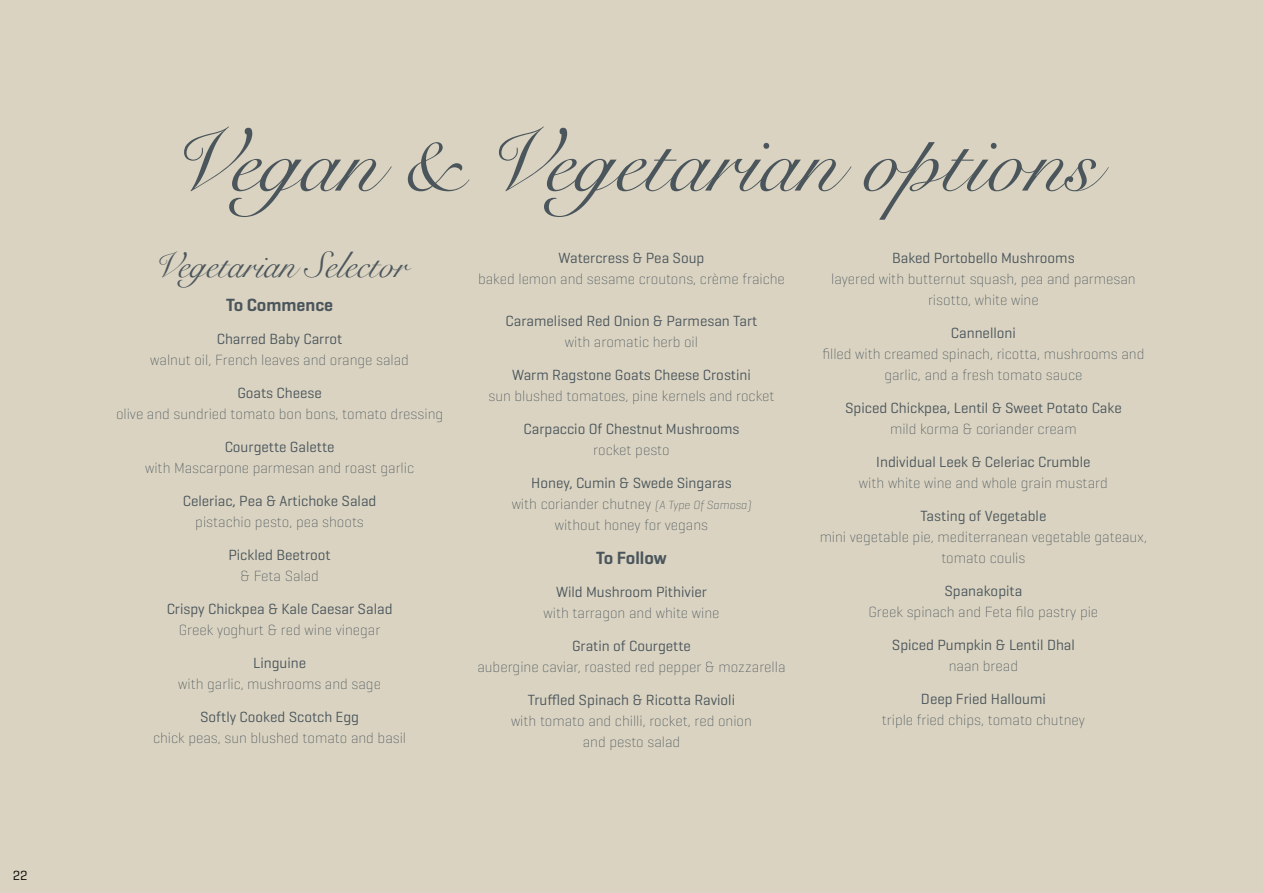
<style>
.page{position:relative;width:1263px;height:893px;background:#dad3c1}
.page>*{position:absolute;margin:0;border:0;box-sizing:border-box;transform-origin:0 0}
.t1{font:90px "Snell Roundhand";color:#4b565c}
.t2{font:36px "Snell Roundhand";color:#4b565c}
.t3{font:600 18px "Geogrotesque";color:#4b565c}
.t4{font:200 15px/21px "Geogrotesque";color:#4b565c;text-align:center}
.t5{font:15px "Geogrotesque";color:#4b565c}
.t6{font:13.5px "Geogrotesque";color:#000}
.s1{font-weight:400}
.s2{font-style:italic;font-size:12px}
</style>
<div class="page">
<p class="t6" style="left:13px;top:867px;width:16px">22</p>
<h1 class="t1" style="left:165px;top:90px;width:933px">Vegan &amp; Vegetarian options</h1>
<h2 class="t2" style="left:152px;top:237px;width:256px">Vegetarian Selector</h2>
<p class="t3" style="left:226px;top:293px;width:109px">To Commence</p>
<p class="t5" style="left:217px;top:329px;width:127px">Charred Baby Carrot</p>
<p class="t4" style="left:150px;top:349px;width:260px">walnut oil, French leaves and orange salad</p>
<p class="t5" style="left:237px;top:383px;width:86px">Goats Cheese</p>
<p class="t4" style="left:116px;top:403px;width:329px">olive and sundried tomato bon bons, tomato dressing</p>
<p class="t5" style="left:225px;top:437px;width:111px">Courgette Galette</p>
<p class="t4" style="left:145px;top:457px;width:270px">with Mascarpone parmesan and roast garlic</p>
<p class="t5" style="left:183px;top:491px;width:195px">Celeriac, Pea &amp; Artichoke Salad</p>
<p class="t4" style="left:195px;top:511px;width:170px">pistachio pesto, pea shoots</p>
<p class="t5" style="left:228px;top:545px;width:104px">Pickled Beetroot</p>
<p class="t4" style="left:240px;top:565px;width:80px">&amp; Feta Salad</p>
<p class="t5" style="left:167px;top:599px;width:227px">Crispy Chickpea &amp; Kale Caesar Salad</p>
<p class="t4" style="left:179px;top:619px;width:203px">Greek yoghurt &amp; red wine vinegar</p>
<p class="t5" style="left:253px;top:653px;width:55px">Linguine</p>
<p class="t4" style="left:178px;top:673px;width:204px">with garlic, mushrooms and sage</p>
<p class="t5" style="left:200px;top:707px;width:160px">Softly Cooked Scotch Egg</p>
<p class="t4" style="left:153px;top:727px;width:255px">chick peas, sun blushed tomato and basil</p>
<p class="t5" style="left:558px;top:249px;width:147px">Watercress &amp; Pea Soup</p>
<p class="t4" style="left:478px;top:268px;width:308px">baked lemon and sesame croutons, crème fraiche</p>
<p class="t5" style="left:506px;top:312px;width:253px">Caramelised Red Onion &amp; Parmesan Tart</p>
<p class="t4" style="left:565px;top:331px;width:135px">with aromatic herb oil</p>
<p class="t5" style="left:512px;top:366px;width:240px">Warm Ragstone Goats Cheese Crostini</p>
<p class="t4" style="left:488px;top:385px;width:288px">sun blushed tomatoes, pine kernels and rocket</p>
<p class="t5" style="left:523px;top:420px;width:218px">Carpaccio Of Chestnut Mushrooms</p>
<p class="t4" style="left:593px;top:439px;width:78px">rocket pesto</p>
<p class="t4" style="left:512px;top:472px;width:241px"><span class="s1">Honey, Cumin &amp; Swede Singaras<br></span>with coriander chutney <span class="s2">(A Type Of Samosa) </span>without honey for vegans</p>
<p class="t3" style="left:596px;top:546px;width:72px">To Follow</p>
<p class="t5" style="left:556px;top:582px;width:152px">Wild Mushroom Pithivier</p>
<p class="t4" style="left:543px;top:602px;width:178px">with tarragon and white wine</p>
<p class="t5" style="left:572px;top:636px;width:120px">Gratin of Courgette</p>
<p class="t4" style="left:477px;top:656px;width:310px">aubergine caviar, roasted red pepper &amp; mozzarella</p>
<p class="t5" style="left:528px;top:690px;width:209px">Truffled Spinach &amp; Ricotta Ravioli</p>
<p class="t4" style="left:511px;top:710px;width:242px">with tomato and chilli, rocket, red onion and pesto salad</p>
<p class="t5" style="left:892px;top:249px;width:184px">Baked Portobello Mushrooms</p>
<p class="t4" style="left:831px;top:268px;width:306px">layered with butternut squash, pea and parmesan risotto, white wine</p>
<p class="t5" style="left:951px;top:324px;width:66px">Cannelloni</p>
<p class="t4" style="left:822px;top:343px;width:323px">filled with creamed spinach, ricotta, mushrooms and garlic, and a fresh tomato sauce</p>
<p class="t5" style="left:845px;top:399px;width:278px">Spiced Chickpea, Lentil &amp; Sweet Potato Cake</p>
<p class="t4" style="left:890px;top:418px;width:188px">mild korma &amp; coriander cream</p>
<p class="t5" style="left:876px;top:453px;width:216px">Individual Leek &amp; Celeriac Crumble</p>
<p class="t4" style="left:859px;top:472px;width:250px">with white wine and whole grain mustard</p>
<p class="t5" style="left:920px;top:507px;width:127px">Tasting of Vegetable</p>
<p class="t4" style="left:820px;top:526px;width:329px">mini vegetable pie, mediterranean vegetable gateaux, tomato coulis</p>
<p class="t5" style="left:944px;top:582px;width:79px">Spanakopita</p>
<p class="t4" style="left:868px;top:601px;width:231px">Greek spinach and Feta filo pastry pie</p>
<p class="t5" style="left:892px;top:636px;width:185px">Spiced Pumpkin &amp; Lentil Dhal</p>
<p class="t4" style="left:949px;top:655px;width:71px">naan bread</p>
<p class="t5" style="left:921px;top:690px;width:126px">Deep Fried Halloumi</p>
<p class="t4" style="left:882px;top:709px;width:205px">triple fried chips, tomato chutney</p>
</div>
